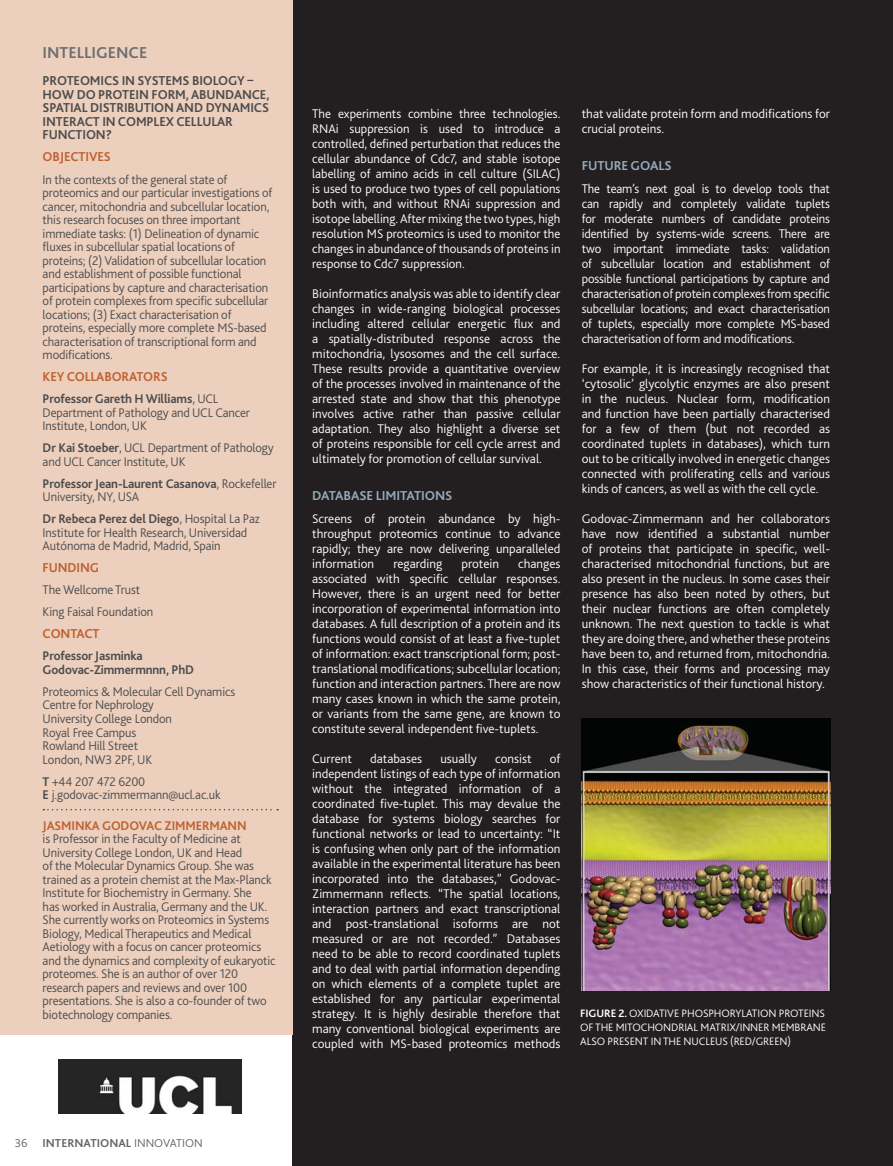
<style>
.page{position:relative;width:893px;height:1166px;background:#fff}
.page>*{position:absolute;margin:0;border:0;box-sizing:border-box;transform-origin:0 0}
.t1{font:700 16.5px "Bliss 2";color:#6d6e70}
.t2{font:700 13.5px/13.5px "Bliss 2";letter-spacing:-.01em;color:#4c4c4e}
.t3{font:700 13.5px "Bliss 2";letter-spacing:-.01em;color:#bf6031}
.t4{font:700 13.5px "Bliss 2";letter-spacing:-.01em;color:#96acbb}
.t5{font:300 13.2px/15px "Bliss 2";color:#fff;text-align:justify}
.t6{font:300 13.2px/13.5px "Bliss 2";letter-spacing:-.01em;color:#4c4c4e}
.t7{font:700 13.2px/13.5px "Bliss 2";letter-spacing:-.01em;color:#4c4c4e}
.t8{font:700 12px "Bliss 2";color:#636466}
.t9{font:300 11.25px/14.2px "Bliss 2";letter-spacing:-.01em;color:#fff;text-align:justify}
.s1{font-weight:700}
.s2{font-weight:300}
.s3{font-weight:700;color:#bf6031}
</style>
<div class="page">
<div style="left:292px;top:0;width:601px;height:1165px;background:#231f20"></div>
<div style="left:0;top:0;width:292px;height:1033px;background:#eccfbc"></div>
<svg style="left:43px;top:809px;width:235px;height:1px"></svg>
<img style="left:582px;top:718px;width:248px;height:271px">
<img style="left:59px;top:1059px;width:183px;height:54px">
<p class="t1" style="left:43px;top:46px;width:106px">INTELLIGENCE</p>
<p class="t2" style="left:43px;top:75px;width:228px">PROTEOMICS IN SYSTEMS BIOLOGY –<br>HOW DO PROTEIN FORM, ABUNDANCE,<br>SPATIAL DISTRIBUTION AND DYNAMICS<br>INTERACT IN COMPLEX CELLULAR<br>FUNCTION?</p>
<p class="t3" style="left:43px;top:152px;width:70px">OBJECTIVES</p>
<p class="t6" style="left:43px;top:174px;width:231px">In the contexts of the general state of proteomics and our particular investigations of cancer, mitochondria and subcellular location, this research focuses on three important immediate tasks: (1) Delineation of dynamic fluxes in subcellular spatial locations of proteins; (2) Validation of subcellular location and establishment of possible functional participations by capture and characterisation of protein complexes from specific subcellular locations; (3) Exact characterisation of proteins, especially more complete MS-based characterisation of transcriptional form and modifications.</p>
<p class="t3" style="left:43px;top:371px;width:127px">KEY COLLABORATORS</p>
<p class="t6" style="left:43px;top:393px;width:209px"><span class="s1">Professor Gareth H Williams</span>, UCL<br>Department of Pathology and UCL Cancer<br>Institute, London, UK</p>
<p class="t6" style="left:43px;top:442px;width:233px"><span class="s1">Dr Kai Stoeber</span>, UCL Department of Pathology and UCL Cancer Institute, UK</p>
<p class="t7" style="left:43px;top:478px;width:235px">Professor Jean-Laurent Casanova<span class="s2">, Rockefeller<br>University, NY, USA</span></p>
<p class="t6" style="left:43px;top:513px;width:218px"><span class="s1">Dr Rebeca Perez del Diego</span>, Hospital La Paz<br>Institute for Health Research, Universidad<br>Autónoma de Madrid, Madrid, Spain</p>
<p class="t3" style="left:43px;top:562px;width:58px">FUNDING</p>
<p class="t6" style="left:43px;top:580px;width:112px;line-height:22px">The Wellcome Trust<br>King Faisal Foundation</p>
<p class="t3" style="left:43px;top:628px;width:58px">CONTACT</p>
<p class="t7" style="left:43px;top:650px;width:153px">Professor Jasminka<br>Godovac-Zimmermnnn, PhD</p>
<p class="t6" style="left:43px;top:686px;width:194px">Proteomics &amp; Molecular Cell Dynamics<br>Centre for Nephrology<br>University College London<br>Royal Free Campus<br>Rowland Hill Street<br>London, NW3 2PF, UK</p>
<p class="t6" style="left:43px;top:775px;width:180px"><span class="s1">T</span> +44 207 472 6200<br><span class="s1">E</span> j.godovac-zimmermann@ucl.ac.uk</p>
<p class="t6" style="left:43px;top:819px;width:235px"><span class="s3">JASMINKA GODOVAC ZIMMERMANN<br></span>is Professor in the Faculty of Medicine at University College London, UK and Head<br>of the Molecular Dynamics Group. She was trained as a protein chemist at the Max-Planck Institute for Biochemistry in Germany. She<br>has worked in Australia, Germany and the UK.<br>She currently works on Proteomics in Systems Biology, Medical Therapeutics and Medical Aetiology with a focus on cancer proteomics and the dynamics and complexity of eukaryotic proteomes. She is an author of over 120 research papers and reviews and over 100 presentations. She is also a co-founder of two biotechnology companies.</p>
<p class="t8" style="left:15px;top:1138px;width:189px"><span class="s2">36</span> INTERNATIONAL <span class="s2">INNOVATION</span></p>
<p class="t5" style="left:312px;top:107px;width:250px">The experiments combine three technologies.<br>RNAi suppression is used to introduce a controlled, defined perturbation that reduces the cellular abundance of Cdc7, and stable isotope labelling of amino acids in cell culture (SILAC) is used to produce two types of cell populations both with, and without RNAi suppression and isotope labelling. After mixing the two types, high resolution MS proteomics is used to monitor the changes in abundance of thousands of proteins in response to Cdc7 suppression.</p>
<p class="t5" style="left:312px;top:287px;width:250px">Bioinformatics analysis was able to identify clear changes in wide-ranging biological processes including altered cellular energetic flux and a spatially-distributed response across the mitochondria, lysosomes and the cell surface.<br>These results provide a quantitative overview of the processes involved in maintenance of the arrested state and show that this phenotype involves active rather than passive cellular adaptation. They also highlight a diverse set of proteins responsible for cell cycle arrest and ultimately for promotion of cellular survival.</p>
<p class="t4" style="left:312px;top:490px;width:142px">DATABASE LIMITATIONS</p>
<p class="t5" style="left:312px;top:512px;width:250px">Screens of protein abundance by high&shy;throughput proteomics continue to advance rapidly; they are now delivering unparalleled information</p>
<p class="t5" style="left:312px;top:557px;width:250px;text-indent:206px">changes associated with specific cellular responses.<br>However, there is an urgent need for better incorporation of experimental information into databases. A full description of a protein and its functions would consist of at least a five-tuplet of information: exact transcriptional form; post&shy;translational modifications; subcellular location; function and interaction partners. There are now many cases known in which the same protein, or variants from the same gene, are known to constitute several independent five-tuplets.</p>
<p class="t5" style="left:312px;top:752px;width:41px">Current</p>
<p class="t5" style="left:370px;top:752px;width:53px">databases</p>
<p class="t5" style="left:440px;top:752px;width:38px">usually</p>
<p class="t5" style="left:495px;top:752px;width:38px">consist</p>
<p class="t5" style="left:393px;top:557px;width:50px">regarding</p>
<p class="t5" style="left:461px;top:557px;width:39px">protein</p>
<p class="t5" style="left:312px;top:752px;width:250px;text-indent:238px">of independent listings of each type of information without the integrated information of a coordinated five-tuplet. This may devalue the database for systems biology searches for functional networks or lead to uncertainty: “It is confusing when only part of the information available in the experimental literature has been incorporated into the databases,” Godovac-Zimmermann reflects. “The spatial locations, interaction partners and exact transcriptional and post-translational isoforms are not measured or are not recorded.” Databases need to be able to record coordinated tuplets and to deal with partial information depending on which elements of a complete tuplet are established for any particular experimental strategy. It is highly desirable therefore that many conventional biological experiments are coupled with MS-based proteomics methods</p>
<p class="t5" style="left:582px;top:107px;width:250px">that validate protein form and modifications for crucial proteins.</p>
<p class="t4" style="left:582px;top:160px;width:91px">FUTURE GOALS</p>
<p class="t5" style="left:582px;top:182px;width:250px">The team’s next goal is to develop tools that can rapidly and completely validate tuplets for moderate numbers of candidate proteins identified by systems-wide screens. There are two important immediate tasks: validation of subcellular location and establishment of possible functional participations by capture and characterisation of protein complexes from specific subcellular locations; and exact characterisation of tuplets, especially more complete MS-based characterisation of form and modifications.</p>
<p class="t5" style="left:582px;top:362px;width:250px">For example, it is increasingly recognised that ‘cytosolic’ glycolytic enzymes are also present in the nucleus. Nuclear form, modification and function have been partially characterised for a few of them (but not recorded as coordinated tuplets in databases), which turn out to be critically involved in energetic changes connected with proliferating cells and various kinds of cancers, as well as with the cell cycle.</p>
<p class="t5" style="left:582px;top:512px;width:250px">Godovac-Zimmermann and her collaborators have now identified a substantial number of proteins that participate in specific, well&shy;characterised mitochondrial functions, but are also present in the nucleus. In some cases their presence has also been noted by others, but their nuclear functions are often completely unknown. The next question to tackle is what they are doing there, and whether these proteins have been to, and returned from, mitochondria.<br>In this case, their forms and processing may show characteristics of their functional history.</p>
<p class="t9" style="left:580px;top:1006px;width:247px"><span class="s1">FIGURE 2.</span> OXIDATIVE PHOSPHORYLATION PROTEINS OF THE MITOCHONDRIAL MATRIX/INNER MEMBRANE ALSO PRESENT IN THE NUCLEUS (RED/GREEN)</p>
</div>
